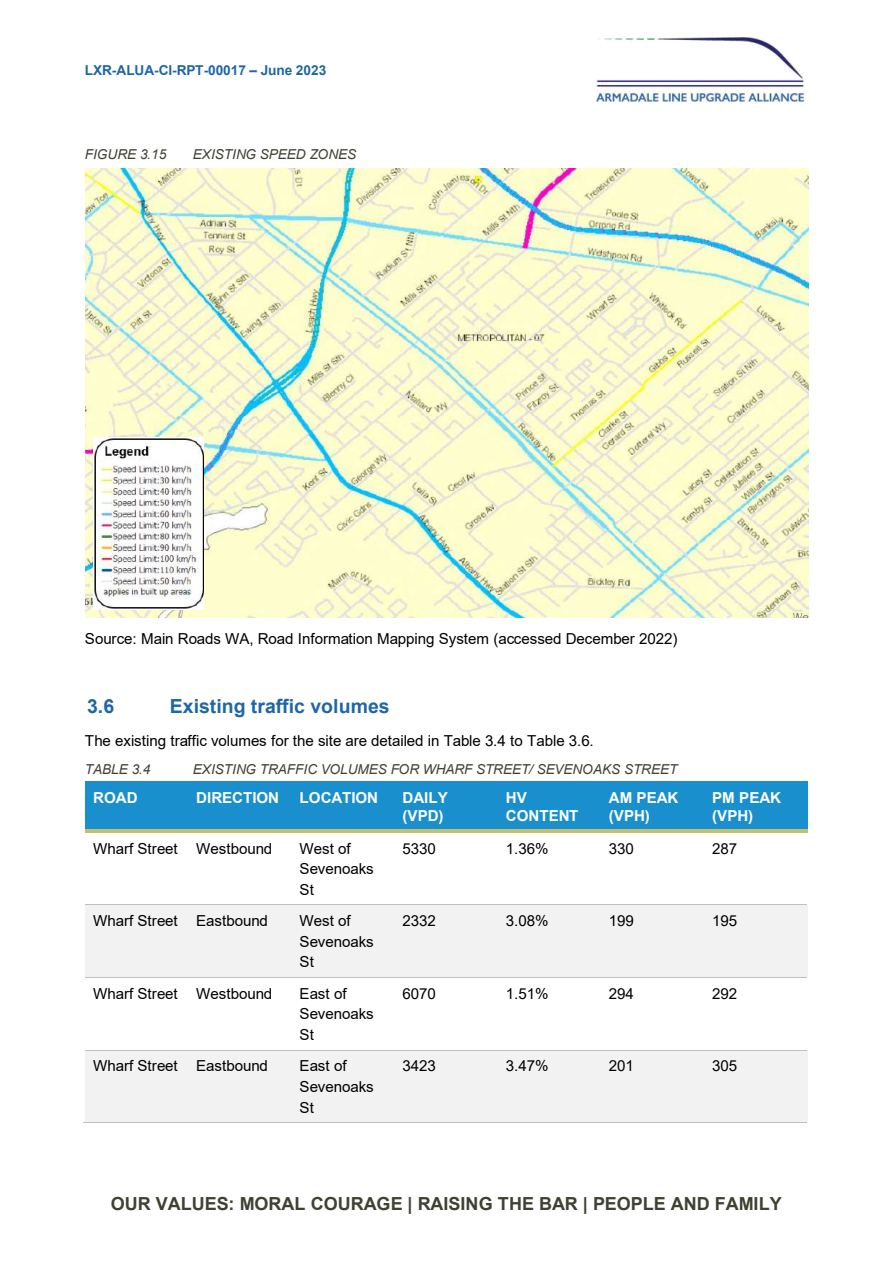
<style>
.page{position:relative;width:893px;height:1263px;background:#fff}
.page>*{position:absolute;margin:0;border:0;box-sizing:border-box;transform-origin:0 0}
.t1{font:700 19.5px "Arial";color:#1f66a7}
.t2{font:700 18px "Arial";color:#3f4133}
.t3{font:15.15px/20.5px "Arial";letter-spacing:-.01em;color:#000}
.t4{font:700 15.15px/18.8px "Arial";color:#fff}
.t5{font:italic 13.65px "Arial";letter-spacing:-.01em;color:#3f4133}
.t6{font:700 13.65px "Arial";letter-spacing:-.005em;color:#1f66a7}
</style>
<div class="page">
<img style="left:596px;top:38px;width:208px;height:63px">
<div style="left:85px;top:782px;width:103px;height:47px;background:#1a8fce"></div>
<div style="left:188px;top:782px;width:103px;height:47px;background:#1a8fce"></div>
<div style="left:291px;top:782px;width:104px;height:47px;background:#1a8fce"></div>
<div style="left:395px;top:782px;width:103px;height:47px;background:#1a8fce"></div>
<div style="left:498px;top:782px;width:103px;height:47px;background:#1a8fce"></div>
<div style="left:601px;top:782px;width:103px;height:47px;background:#1a8fce"></div>
<div style="left:704px;top:782px;width:103px;height:47px;background:#1a8fce"></div>
<hr style="left:85px;top:829px;width:103px;height:3px;background:#c6bf70">
<hr style="left:191px;top:829px;width:100px;height:3px;background:#c6bf70">
<hr style="left:294px;top:829px;width:100px;height:3px;background:#c6bf70">
<hr style="left:397px;top:829px;width:101px;height:3px;background:#c6bf70">
<hr style="left:501px;top:829px;width:100px;height:3px;background:#c6bf70">
<hr style="left:604px;top:829px;width:100px;height:3px;background:#c6bf70">
<hr style="left:707px;top:829px;width:100px;height:3px;background:#c6bf70">
<div style="left:85px;top:905px;width:103px;height:72px;background:#f2f2f2"></div>
<div style="left:188px;top:905px;width:103px;height:72px;background:#f2f2f2"></div>
<div style="left:291px;top:905px;width:104px;height:72px;background:#f2f2f2"></div>
<div style="left:395px;top:905px;width:103px;height:72px;background:#f2f2f2"></div>
<div style="left:498px;top:905px;width:103px;height:72px;background:#f2f2f2"></div>
<div style="left:601px;top:905px;width:103px;height:72px;background:#f2f2f2"></div>
<div style="left:704px;top:905px;width:103px;height:72px;background:#f2f2f2"></div>
<hr style="left:85px;top:904px;width:103px;height:1px;background:#bfbfbf">
<hr style="left:189px;top:904px;width:102px;height:1px;background:#bfbfbf">
<hr style="left:292px;top:904px;width:102px;height:1px;background:#bfbfbf">
<hr style="left:395px;top:904px;width:103px;height:1px;background:#bfbfbf">
<hr style="left:498px;top:904px;width:103px;height:1px;background:#bfbfbf">
<hr style="left:602px;top:904px;width:102px;height:1px;background:#bfbfbf">
<hr style="left:705px;top:904px;width:102px;height:1px;background:#bfbfbf">
<hr style="left:85px;top:977px;width:103px;height:1px;background:#bfbfbf">
<hr style="left:189px;top:977px;width:102px;height:1px;background:#bfbfbf">
<hr style="left:292px;top:977px;width:102px;height:1px;background:#bfbfbf">
<hr style="left:395px;top:977px;width:103px;height:1px;background:#bfbfbf">
<hr style="left:498px;top:977px;width:103px;height:1px;background:#bfbfbf">
<hr style="left:602px;top:977px;width:102px;height:1px;background:#bfbfbf">
<hr style="left:705px;top:977px;width:102px;height:1px;background:#bfbfbf">
<div style="left:85px;top:1050px;width:103px;height:72px;background:#f2f2f2"></div>
<div style="left:188px;top:1050px;width:103px;height:72px;background:#f2f2f2"></div>
<div style="left:291px;top:1050px;width:104px;height:72px;background:#f2f2f2"></div>
<div style="left:395px;top:1050px;width:103px;height:72px;background:#f2f2f2"></div>
<div style="left:498px;top:1050px;width:103px;height:72px;background:#f2f2f2"></div>
<div style="left:601px;top:1050px;width:103px;height:72px;background:#f2f2f2"></div>
<div style="left:704px;top:1050px;width:103px;height:72px;background:#f2f2f2"></div>
<hr style="left:85px;top:1050px;width:103px;height:1px;background:#bfbfbf">
<hr style="left:189px;top:1050px;width:102px;height:1px;background:#bfbfbf">
<hr style="left:292px;top:1050px;width:102px;height:1px;background:#bfbfbf">
<hr style="left:395px;top:1050px;width:103px;height:1px;background:#bfbfbf">
<hr style="left:498px;top:1050px;width:103px;height:1px;background:#bfbfbf">
<hr style="left:602px;top:1050px;width:102px;height:1px;background:#bfbfbf">
<hr style="left:705px;top:1050px;width:102px;height:1px;background:#bfbfbf">
<hr style="left:84px;top:1122px;width:104px;height:1px;background:#bfbfbf">
<hr style="left:188px;top:1122px;width:103px;height:1px;background:#bfbfbf">
<hr style="left:291px;top:1122px;width:103px;height:1px;background:#bfbfbf">
<hr style="left:394px;top:1122px;width:104px;height:1px;background:#bfbfbf">
<hr style="left:497px;top:1122px;width:104px;height:1px;background:#bfbfbf">
<hr style="left:600px;top:1122px;width:104px;height:1px;background:#bfbfbf">
<hr style="left:703px;top:1122px;width:104px;height:1px;background:#bfbfbf">
<img style="left:85px;top:168px;width:723px;height:449px">
<img style="left:93px;top:437px;width:111px;height:173px">
<p class="t6" style="left:85px;top:60px;width:243px">LXR-ALUA-CI-RPT-00017 – June 2023</p>
<p class="t5" style="left:85px;top:146px;width:83px">FIGURE 3.15</p>
<p class="t5" style="left:193px;top:146px;width:165px">EXISTING SPEED ZONES</p>
<p class="t3" style="left:85px;top:629px;width:594px">Source: Main Roads WA, Road Information Mapping System (accessed December 2022)</p>
<p class="t1" style="left:87px;top:693px;width:29px">3.6</p>
<p class="t1" style="left:170px;top:693px;width:221px">Existing traffic volumes</p>
<p class="t3" style="left:85px;top:731px;width:510px">The existing traffic volumes for the site are detailed in Table 3.4 to Table 3.6.</p>
<p class="t5" style="left:85px;top:760px;width:67px">TABLE 3.4</p>
<p class="t5" style="left:193px;top:760px;width:486px">EXISTING TRAFFIC VOLUMES FOR WHARF STREET/ SEVENOAKS STREET</p>
<p class="t4" style="left:93px;top:788px;width:46px">ROAD</p>
<p class="t4" style="left:196px;top:788px;width:84px">DIRECTION</p>
<p class="t4" style="left:300px;top:788px;width:80px">LOCATION</p>
<p class="t4" style="left:402px;top:788px;width:47px">DAILY (VPD)</p>
<p class="t4" style="left:506px;top:788px;width:74px">HV<br>CONTENT</p>
<p class="t4" style="left:609px;top:788px;width:71px">AM PEAK (VPH)</p>
<p class="t4" style="left:712px;top:788px;width:70px">PM PEAK (VPH)</p>
<p class="t3" style="left:93px;top:838px;width:181px">Wharf Street Westbound</p>
<p class="t3" style="left:300px;top:838px;width:76px">West of<br>Sevenoaks<br>St</p>
<p class="t3" style="left:402px;top:838px;width:35px">5330</p>
<p class="t3" style="left:506px;top:838px;width:44px">1.36%</p>
<p class="t3" style="left:609px;top:838px;width:26px">330</p>
<p class="t3" style="left:712px;top:838px;width:26px">287</p>
<p class="t3" style="left:93px;top:910px;width:176px">Wharf Street Eastbound</p>
<p class="t3" style="left:300px;top:910px;width:76px">West of<br>Sevenoaks<br>St</p>
<p class="t3" style="left:402px;top:910px;width:35px">2332</p>
<p class="t3" style="left:506px;top:910px;width:44px">3.08%</p>
<p class="t3" style="left:609px;top:910px;width:26px">199</p>
<p class="t3" style="left:712px;top:910px;width:26px">195</p>
<p class="t3" style="left:93px;top:983px;width:181px">Wharf Street Westbound</p>
<p class="t3" style="left:300px;top:983px;width:76px">East of<br>Sevenoaks<br>St</p>
<p class="t3" style="left:402px;top:983px;width:35px">6070</p>
<p class="t3" style="left:506px;top:983px;width:44px">1.51%</p>
<p class="t3" style="left:609px;top:983px;width:26px">294</p>
<p class="t3" style="left:712px;top:983px;width:26px">292</p>
<p class="t3" style="left:93px;top:1056px;width:176px">Wharf Street Eastbound</p>
<p class="t3" style="left:300px;top:1056px;width:76px">East of<br>Sevenoaks<br>St</p>
<p class="t3" style="left:402px;top:1056px;width:35px">3423</p>
<p class="t3" style="left:506px;top:1056px;width:44px">3.47%</p>
<p class="t3" style="left:609px;top:1056px;width:26px">201</p>
<p class="t3" style="left:712px;top:1056px;width:26px">305</p>
<p class="t2" style="left:111px;top:1191px;width:672px">OUR VALUES: MORAL COURAGE | RAISING THE BAR | PEOPLE AND FAMILY</p>
</div>
